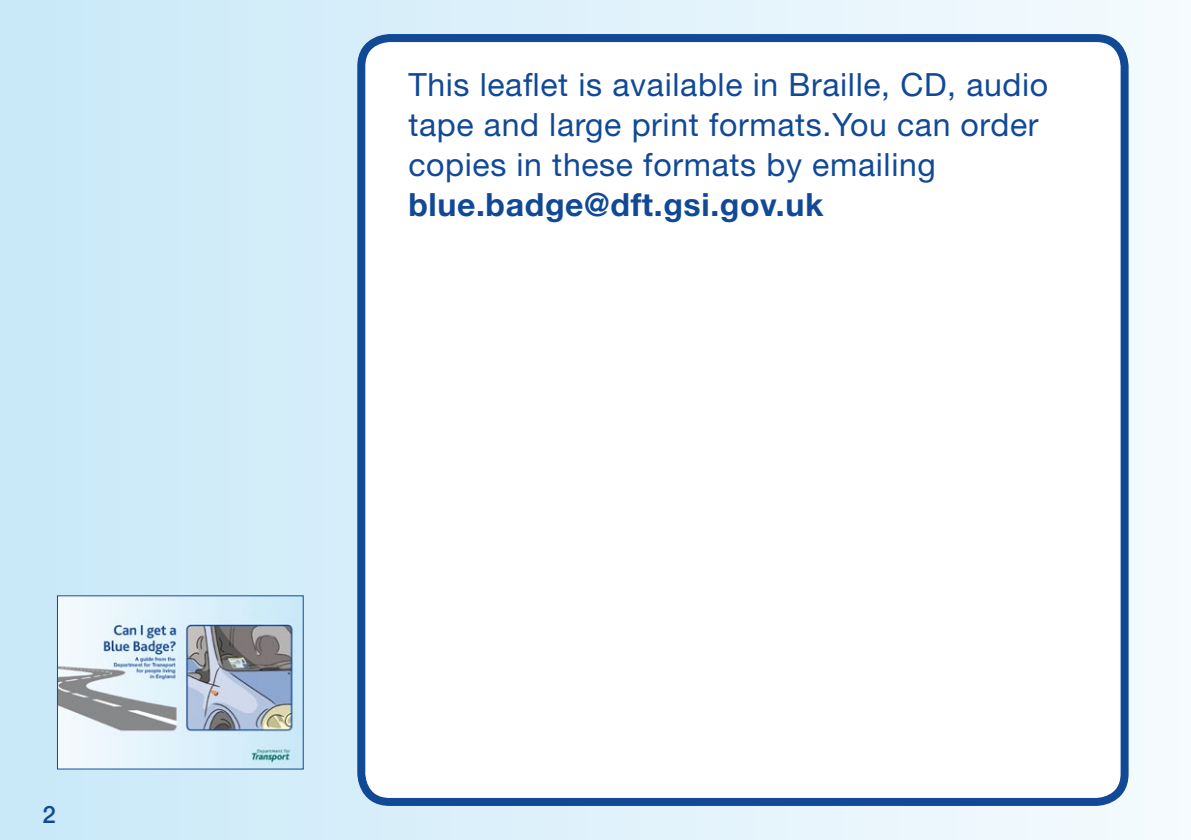
<style>
.page{position:relative;width:1191px;height:840px;background:#fff}
.page>*{position:absolute;margin:0;border:0;box-sizing:border-box;transform-origin:0 0}
.t1{font:32px/40px "Helvetica Neue";letter-spacing:.02em;color:#114997}
.t2{font:700 32px "Helvetica Neue";letter-spacing:.02em;color:#114997}
.t3{font:500 24px "Helvetica Neue";color:#114997}
</style>
<div class="page">
<div style="left:0;top:0;width:1191px;height:839px;background:linear-gradient(to right,#c9e9f8,#f4fafd)"></div>
<div style="left:361px;top:38px;width:763px;height:763px;background:#fff;border-radius:28px"></div>
<div style="left:357px;top:34px;width:771px;height:771px;border:8px solid #114997;border-radius:28px"></div>
<img style="left:59px;top:597px;width:243px;height:170px">
<div style="left:57px;top:595px;width:247px;height:174px;border:1px solid #114997"></div>
<p class="t3" style="left:43px;top:799px;width:15px">2</p>
<p class="t1" style="left:408px;top:64px;width:641px">This leaflet is available in Braille, CD, audio tape and large print formats.You can order copies in these formats by emailing</p>
<p class="t2" style="left:408px;top:185px;width:416px">blue.badge@dft.gsi.gov.uk</p>
</div>
